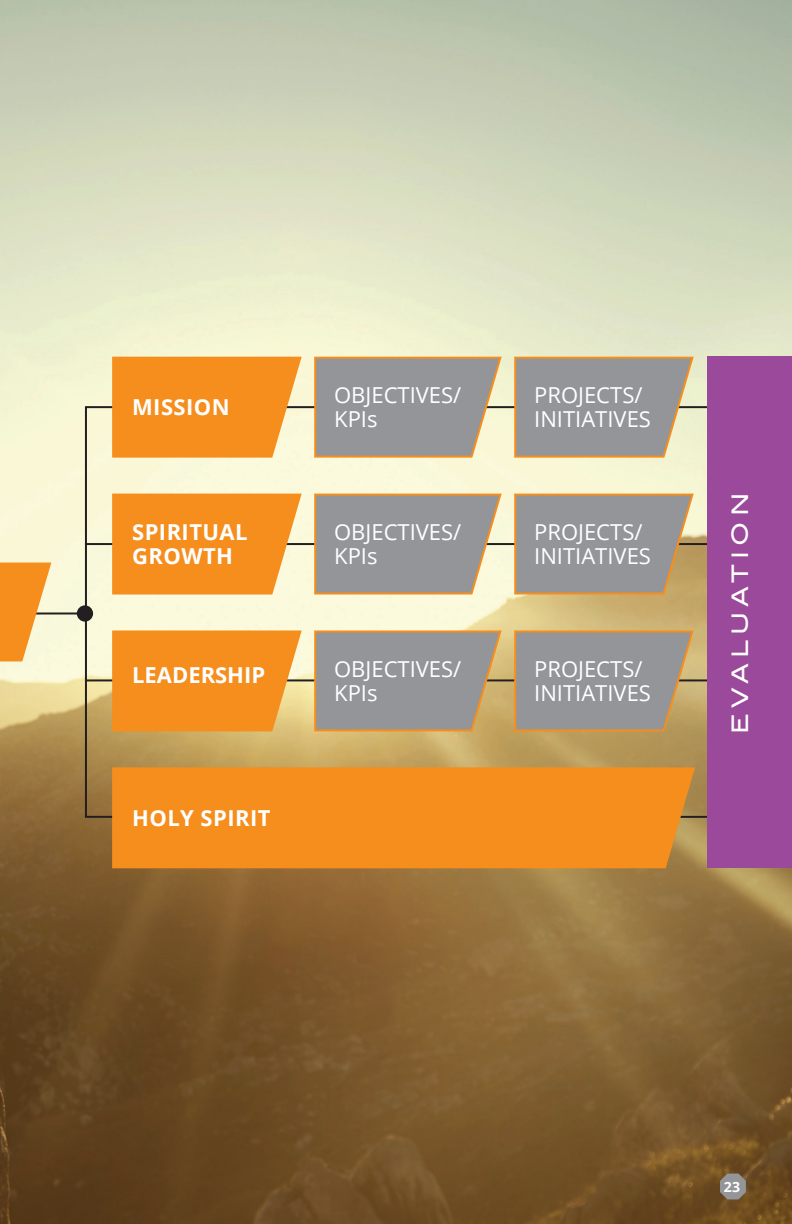
<style>
.page{position:relative;width:792px;height:1224px;background:#fff}
.page>*{position:absolute;margin:0;border:0;box-sizing:border-box;transform-origin:0 0}
.t1{font:22px/24px "Open Sans";color:#fff}
.t2{font:700 22px/24px "Open Sans";letter-spacing:.02em;color:#fff}
.t3{font:700 22px "Open Sans";color:#fff}
.t4{font:22px "Blair Md ITCTT Medium";letter-spacing:.235em;color:#fff}
.t5{font:700 14px "Open Sans";color:#fff}
</style>
<div class="page">
<img style="left:0;top:0;width:792px;height:1224px">
<svg style="left:720px;top:1174px;width:26px;height:25px"></svg>
<hr style="left:0;top:612px;width:85px;height:2px;background:#231f20">
<hr style="left:85px;top:679px;width:638px;height:2px;background:#231f20">
<hr style="left:85px;top:543px;width:638px;height:2px;background:#231f20">
<div style="left:77px;top:605px;width:16px;height:17px;background:#231f20;border-radius:50%"></div>
<svg style="left:0;top:563px;width:51px;height:98px;background:#f5aa51"></svg>
<svg style="left:111px;top:356px;width:192px;height:103px;background:#f59933"></svg>
<svg style="left:313px;top:356px;width:190px;height:103px;background:#a39e97"></svg>
<svg style="left:513px;top:356px;width:182px;height:103px;background:#a29e97"></svg>
<div style="left:707px;top:357px;width:85px;height:511px;background:#9b499b"></div>
<svg style="left:111px;top:493px;width:192px;height:103px;background:#f69933"></svg>
<svg style="left:313px;top:493px;width:190px;height:103px;background:#a39f98"></svg>
<svg style="left:513px;top:493px;width:182px;height:103px;background:#9f988e"></svg>
<svg style="left:111px;top:629px;width:192px;height:103px;background:#f4962d"></svg>
<div style="left:111px;top:766px;width:585px;height:103px;background:#f68e1e"></div>
<svg style="left:313px;top:629px;width:190px;height:103px;background:#9f998e"></svg>
<svg style="left:513px;top:629px;width:182px;height:103px;background:#9e978c"></svg>
<p class="t2" style="left:132px;top:394px;width:99px">MISSION</p>
<p class="t1" style="left:334px;top:382px;width:129px">OBJECTIVES/<br>KPIs</p>
<p class="t1" style="left:534px;top:382px;width:118px">PROJECTS/<br>INITIATIVES</p>
<p class="t2" style="left:132px;top:519px;width:117px">SPIRITUAL<br>GROWTH</p>
<p class="t1" style="left:334px;top:519px;width:129px">OBJECTIVES/<br>KPIs</p>
<p class="t1" style="left:534px;top:519px;width:118px">PROJECTS/<br>INITIATIVES</p>
<p class="t3" style="left:132px;top:660px;width:135px">LEADERSHIP</p>
<p class="t2" style="left:132px;top:805px;width:140px">HOLY SPIRIT</p>
<p class="t1" style="left:334px;top:656px;width:129px">OBJECTIVES/<br>KPIs</p>
<p class="t1" style="left:534px;top:656px;width:118px">PROJECTS/<br>INITIATIVES</p>
<p class="t4" style="left:726px;top:734px;width:243px;rotate:-90deg">EVALUATION</p>
<p class="t5" style="left:724px;top:1177px;width:18px">23</p>
</div>
